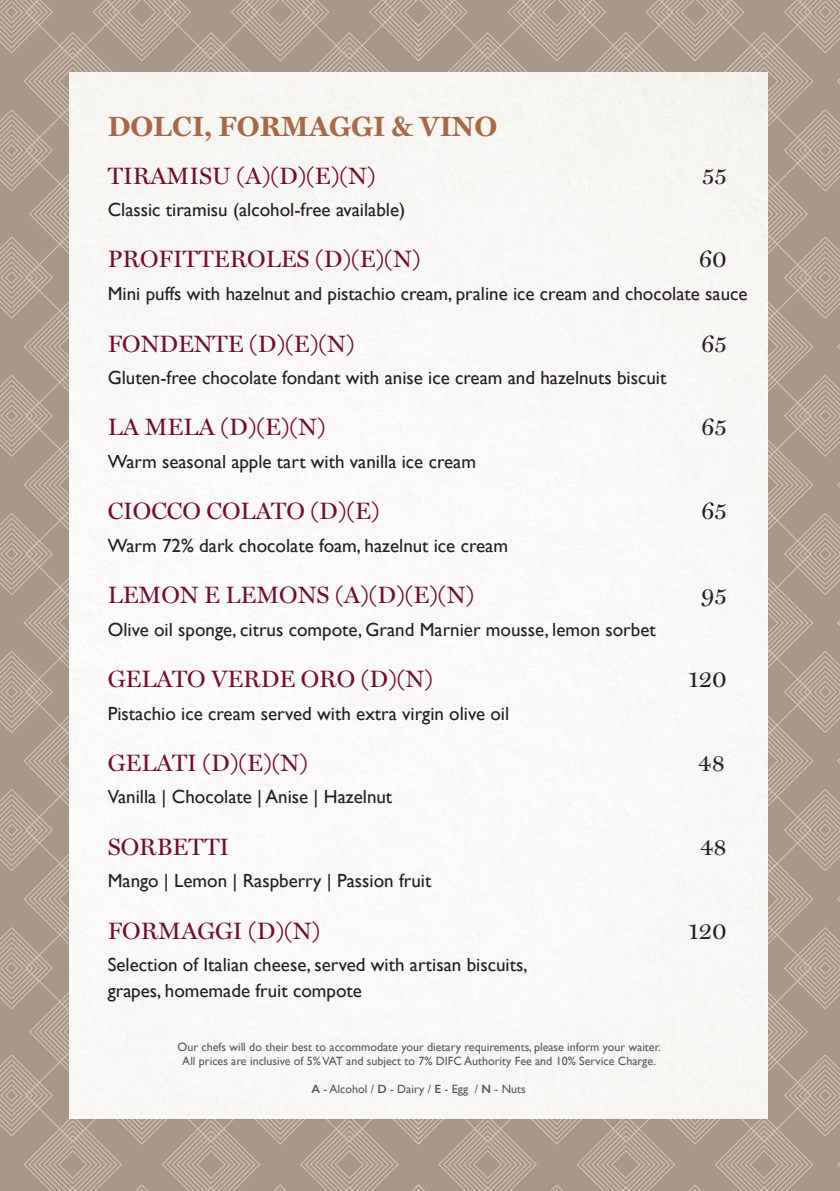
<style>
.page{position:relative;width:840px;height:1191px;background:#fff}
.page>*{position:absolute;margin:0;border:0;box-sizing:border-box;transform-origin:0 0}
.t1{font:700 28px "Miller Text";color:#a76846}
.t2{font:23.8px "Miller Display Roman";color:#740b2d}
.t3{font:23.8px "Miller Display Roman";color:#231f20}
.t4{font:19px "Gill Sans";color:#231f20}
.t5{font:12px "Gill Sans";color:#57585a}
.s1{font-weight:600}
</style>
<div class="page">
<svg style="left:421px;top:1031px;width:403px;height:160px;background:#ae9d8e"></svg>
<svg style="left:468px;top:1145px;width:39px;height:39px;background:#b2a192"></svg>
<svg style="left:606px;top:1145px;width:39px;height:39px;background:#b2a192"></svg>
<svg style="left:744px;top:1145px;width:39px;height:39px;background:#b2a192"></svg>
<svg style="left:767px;top:623px;width:57px;height:408px;background:#b1a091"></svg>
<svg style="left:767px;top:1017px;width:10px;height:28px"></svg>
<svg style="left:767px;top:879px;width:16px;height:39px"></svg>
<svg style="left:767px;top:741px;width:16px;height:39px"></svg>
<svg style="left:767px;top:214px;width:57px;height:409px;background:#b1a091"></svg>
<svg style="left:767px;top:327px;width:16px;height:39px"></svg>
<svg style="left:767px;top:465px;width:16px;height:39px"></svg>
<svg style="left:767px;top:603px;width:16px;height:39px"></svg>
<svg style="left:421px;top:0;width:403px;height:214px;background:#ae9d8e"></svg>
<svg style="left:767px;top:200px;width:10px;height:28px"></svg>
<svg style="left:468px;top:62px;width:39px;height:10px"></svg>
<svg style="left:537px;top:0;width:39px;height:32px"></svg>
<svg style="left:675px;top:0;width:39px;height:32px"></svg>
<svg style="left:606px;top:62px;width:39px;height:10px"></svg>
<svg style="left:744px;top:62px;width:39px;height:39px"></svg>
<svg style="left:813px;top:0;width:26px;height:191px;background:#b09e8f"></svg>
<svg style="left:813px;top:236px;width:26px;height:773px;background:#af9d8e"></svg>
<svg style="left:813px;top:1054px;width:26px;height:113px;background:#b09e8f"></svg>
<svg style="left:12px;top:0;width:409px;height:214px;background:#ae9d8e"></svg>
<svg style="left:399px;top:0;width:38px;height:32px"></svg>
<svg style="left:329px;top:62px;width:39px;height:10px"></svg>
<svg style="left:260px;top:0;width:39px;height:32px"></svg>
<svg style="left:122px;top:0;width:39px;height:32px"></svg>
<svg style="left:191px;top:62px;width:39px;height:10px"></svg>
<svg style="left:0;top:0;width:23px;height:191px;background:#b09e8f"></svg>
<svg style="left:53px;top:62px;width:39px;height:39px"></svg>
<svg style="left:12px;top:214px;width:57px;height:408px;background:#ae9c8d"></svg>
<svg style="left:59px;top:200px;width:10px;height:28px"></svg>
<svg style="left:53px;top:327px;width:16px;height:39px"></svg>
<svg style="left:0;top:236px;width:23px;height:359px;background:#af9e8f"></svg>
<svg style="left:53px;top:465px;width:16px;height:39px"></svg>
<svg style="left:12px;top:622px;width:57px;height:409px;background:#ae9c8d"></svg>
<svg style="left:53px;top:879px;width:16px;height:39px"></svg>
<svg style="left:0;top:650px;width:23px;height:359px;background:#af9e8f"></svg>
<svg style="left:53px;top:741px;width:16px;height:39px"></svg>
<svg style="left:53px;top:603px;width:16px;height:39px"></svg>
<svg style="left:12px;top:1031px;width:409px;height:160px;background:#ae9c8d"></svg>
<svg style="left:0;top:1054px;width:23px;height:82px;background:#b3a293"></svg>
<svg style="left:59px;top:1017px;width:10px;height:28px"></svg>
<svg style="left:329px;top:1145px;width:39px;height:39px;background:#b2a192"></svg>
<svg style="left:191px;top:1145px;width:39px;height:39px;background:#b2a192"></svg>
<svg style="left:53px;top:1145px;width:39px;height:39px;background:#b2a192"></svg>
<div style="left:69px;top:72px;width:698px;height:1047px;background:#f8f8f6"></div>
<p class="t1" style="left:108px;top:110px;width:391px">DOLCI, FORMAGGI &amp; VINO</p>
<p class="t2" style="left:108px;top:161px;width:269px">TIRAMISU (A)(D)(E)(N)</p>
<p class="t4" style="left:108px;top:198px;width:299px">Classic tiramisu (alcohol-free available)</p>
<p class="t2" style="left:108px;top:245px;width:314px">PROFITTEROLES (D)(E)(N)</p>
<p class="t3" style="left:701px;top:161px;width:26px">55</p>
<p class="t3" style="left:698px;top:245px;width:30px">60</p>
<p class="t4" style="left:108px;top:282px;width:641px">Mini puffs with hazelnut and pistachio cream, praline ice cream and chocolate sauce</p>
<p class="t2" style="left:108px;top:329px;width:248px">FONDENTE (D)(E)(N)</p>
<p class="t4" style="left:108px;top:366px;width:559px">Gluten-free chocolate fondant with anise ice cream and hazelnuts biscuit</p>
<p class="t2" style="left:108px;top:413px;width:219px">LA MELA (D)(E)(N)</p>
<p class="t4" style="left:108px;top:450px;width:369px">Warm seasonal apple tart with vanilla ice cream</p>
<p class="t2" style="left:108px;top:497px;width:273px">CIOCCO COLATO (D)(E)</p>
<p class="t4" style="left:108px;top:534px;width:401px">Warm 72% dark chocolate foam, hazelnut ice cream</p>
<p class="t2" style="left:108px;top:581px;width:367px">LEMON E LEMONS (A)(D)(E)(N)</p>
<p class="t4" style="left:108px;top:618px;width:549px">Olive oil sponge, citrus compote, Grand Marnier mousse, lemon sorbet</p>
<p class="t2" style="left:108px;top:664px;width:326px">GELATO VERDE ORO (D)(N)</p>
<p class="t4" style="left:108px;top:702px;width:403px">Pistachio ice cream served with extra virgin olive oil</p>
<p class="t2" style="left:108px;top:748px;width:201px">GELATI (D)(E)(N)</p>
<p class="t4" style="left:108px;top:785px;width:286px">Vanilla | Chocolate | Anise | Hazelnut</p>
<p class="t2" style="left:108px;top:832px;width:123px">SORBETTI</p>
<p class="t4" style="left:108px;top:869px;width:325px">Mango | Lemon | Raspberry | Passion fruit</p>
<p class="t2" style="left:108px;top:916px;width:214px">FORMAGGI (D)(N)</p>
<p class="t4" style="left:108px;top:953px;width:421px">Selection of Italian cheese, served with artisan biscuits,</p>
<p class="t4" style="left:108px;top:979px;width:256px">grapes, homemade fruit compote</p>
<p class="t5" style="left:177px;top:1039px;width:484px">Our chefs will do their best to accommodate your dietary requirements, please inform your waiter.</p>
<p class="t5" style="left:182px;top:1054px;width:475px">All prices are inclusive of 5% VAT and subject to 7% DIFC Authority Fee and 10% Service Charge.</p>
<p class="t5" style="left:311px;top:1082px;width:215px"><span class="s1">A</span> - Alcohol / <span class="s1">D</span> - Dairy / <span class="s1">E</span> - Egg / <span class="s1">N</span> - Nuts</p>
<p class="t3" style="left:700px;top:329px;width:27px">65</p>
<p class="t3" style="left:700px;top:413px;width:27px">65</p>
<p class="t3" style="left:700px;top:497px;width:27px">65</p>
<p class="t3" style="left:700px;top:581px;width:27px">95</p>
<p class="t3" style="left:688px;top:664px;width:40px">120</p>
<p class="t3" style="left:697px;top:748px;width:28px">48</p>
<p class="t3" style="left:699px;top:832px;width:28px">48</p>
<p class="t3" style="left:688px;top:916px;width:40px">120</p>
</div>
